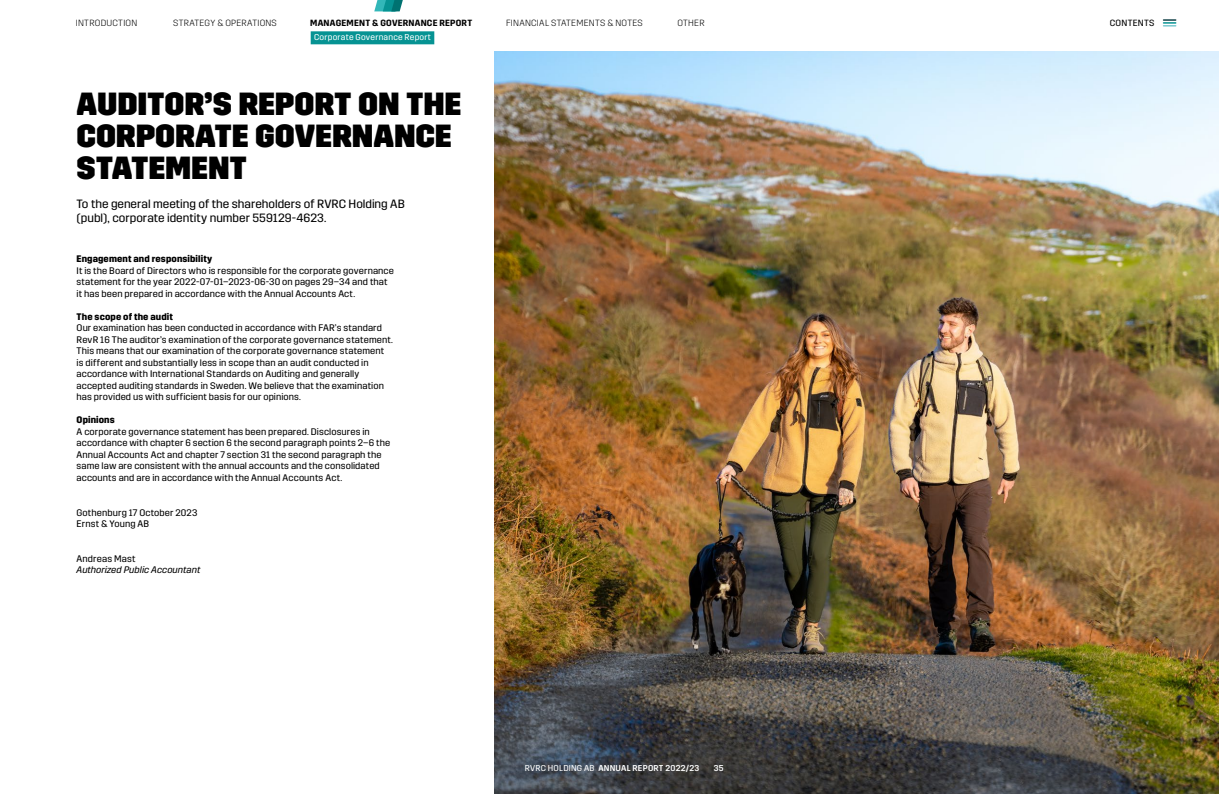
<style>
.page{position:relative;width:1219px;height:794px;background:#fff}
.page>*{position:absolute;margin:0;border:0;box-sizing:border-box;transform-origin:0 0}
.t1{font:800 32px/32px "Trim";letter-spacing:-.005em;color:#000}
.t2{font:12px/14.5px "Trim";color:#000}
.t3{font:9.5px/11.5px "Trim";letter-spacing:.01em;color:#000}
.t4{font:700 9.5px "Trim";letter-spacing:.01em;color:#000}
.t5{font:italic 9.5px "Trim";letter-spacing:.005em;color:#000}
.t6{font:300 9px "Trim";letter-spacing:.025em;color:#000}
.t7{font:600 9px "Trim";letter-spacing:.025em;color:#000}
.t8{font:9px "Trim";letter-spacing:.035em;color:#000}
.t9{font:500 8.5px "Trim";letter-spacing:.03em;color:#fff}
.t10{font:8.5px "Trim";letter-spacing:.025em;color:#fff}
.s1{font-weight:400}
</style>
<div class="page">
<img style="left:495px;top:51px;width:724px;height:743px">
<svg style="left:374px;top:0;width:29px;height:11px"></svg>
<svg style="left:1163px;top:19px;width:13px;height:8px"></svg>
<div style="left:311px;top:31px;width:123px;height:13px;background:#069393"></div>
<p class="t6" style="left:76px;top:18px;width:63px">INTRODUCTION</p>
<p class="t6" style="left:173px;top:18px;width:105px">STRATEGY &amp; OPERATIONS</p>
<p class="t7" style="left:310px;top:18px;width:164px">MANAGEMENT &amp; GOVERNANCE REPORT</p>
<p class="t6" style="left:506px;top:18px;width:138px">FINANCIAL STATEMENTS &amp; NOTES</p>
<p class="t6" style="left:677px;top:18px;width:29px">OTHER</p>
<p class="t8" style="left:1110px;top:18px;width:46px">CONTENTS</p>
<p class="t10" style="left:314px;top:33px;width:118px">Corporate Governance Report</p>
<h1 class="t1" style="left:77px;top:88px;width:386px">AUDITOR’S REPORT ON THE<br>CORPORATE GOVERNANCE<br>STATEMENT</h1>
<p class="t2" style="left:77px;top:196px;width:330px">To the general meeting of the shareholders of RVRC Holding AB (publ), corporate identity number 559129-4623.</p>
<p class="t4" style="left:77px;top:254px;width:137px">Engagement and responsibility</p>
<p class="t3" style="left:77px;top:265px;width:319px">It is the Board of Directors who is responsible for the corporate governance statement for the year 2022-07-01–2023-06-30 on pages 29–34 and that it has been prepared in accordance with the Annual Accounts Act.</p>
<p class="t4" style="left:77px;top:311px;width:98px">The scope of the audit</p>
<p class="t3" style="left:77px;top:322px;width:318px">Our examination has been conducted in accordance with FAR’s standard RevR 16 The auditor’s examination of the corporate governance statement.<br>This means that our examination of the corporate governance statement is different and substantially less in scope than an audit conducted in accordance with International Standards on Auditing and generally accepted auditing standards in Sweden. We believe that the examination has provided us with sufficient basis for our opinions.</p>
<p class="t4" style="left:77px;top:415px;width:40px">Opinions</p>
<p class="t3" style="left:77px;top:426px;width:315px">A corporate governance statement has been prepared. Disclosures in accordance with chapter 6 section 6 the second paragraph points 2–6 the Annual Accounts Act and chapter 7 section 31 the second paragraph the same law are consistent with the annual accounts and the consolidated accounts and are in accordance with the Annual Accounts Act.</p>
<p class="t3" style="left:77px;top:506px;width:122px">Gothenburg 17 October 2023<br>Ernst &amp; Young AB</p>
<p class="t3" style="left:77px;top:552px;width:60px">Andreas Mast</p>
<p class="t5" style="left:77px;top:564px;width:125px">Authorized Public Accountant</p>
<p class="t9" style="left:525px;top:763px;width:176px"><span class="s1">RVRC HOLDING AB</span> ANNUAL REPORT 2022/23</p>
<p class="t9" style="left:714px;top:763px;width:11px">35</p>
</div>
